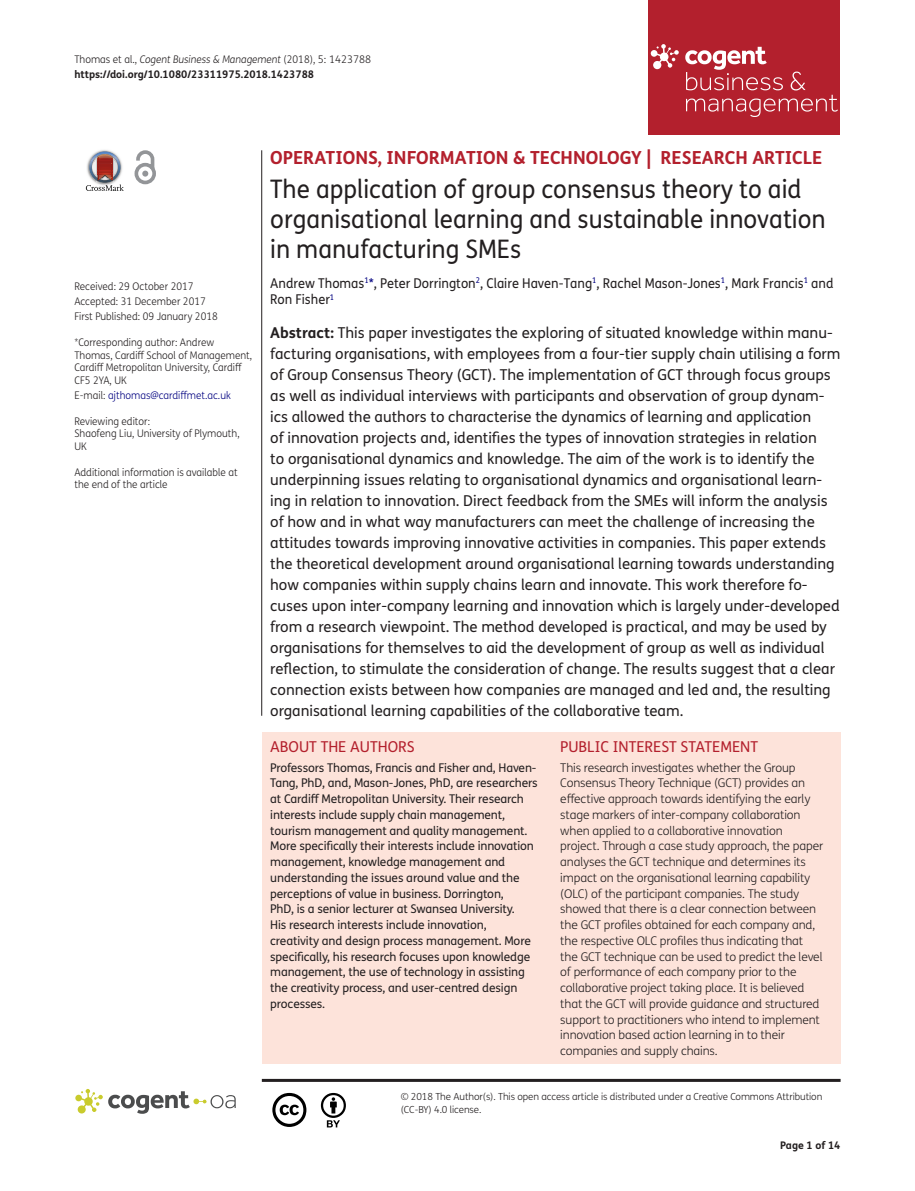
<style>
.page{position:relative;width:915px;height:1191px;background:#fff}
.page>*{position:absolute;margin:0;border:0;box-sizing:border-box;transform-origin:0 0}
.t1{font:25.5px/30px "FS Me Pro";color:#231f20;scale:.95 1}
.t2{font:700 18px "FS Me Pro";color:#b3202d}
.t3{font:15px/21px "FS Me Pro";color:#231f20}
.t4{font:15px "FS Me Pro";color:#b3202d}
.t5{font:13.5px/16.5px "FS Me Pro";color:#231f20;scale:.95 1}
.t6{font:300 12px/15.8px "FS Me Pro";letter-spacing:-.01em;color:#231f20}
.t7{font:12px/15.8px "FS Me Pro";letter-spacing:-.01em;color:#231f20}
.t8{font:300 10.5px/12.8px "FS Me Pro";color:#231f20;scale:.95 1}
.t9{font:700 10.5px/15px "FS Me Pro";color:#231f20}
.t10{font:300 10.5px "FS Me Pro";color:#000080;scale:.95 1}
.t11{font:300 9.75px/12.8px "FS Me Pro";letter-spacing:-.01em;color:#231f20}
.s1{font-weight:300}
.s2{font-weight:300;font-style:italic}
.s3{color:#231f20}
.s4{color:#000080}
.s5{font-weight:700}
</style>
<div class="page">
<div style="left:648px;top:0;width:192px;height:134px;background:#b3202d"></div>
<svg style="left:650px;top:44px;width:28px;height:25px"></svg>
<svg style="left:685px;top:47px;width:152px;height:70px"></svg>
<div style="left:261px;top:732px;width:579px;height:331px;background:#fde3da"></div>
<svg style="left:86px;top:151px;width:38px;height:40px"></svg>
<svg style="left:134px;top:150px;width:22px;height:34px"></svg>
<hr style="left:261px;top:150px;width:1px;height:565px;background:#231f20">
<hr style="left:262px;top:1078px;width:578px;height:3px;background:#231f20">
<svg style="left:75px;top:1089px;width:161px;height:24px"></svg>
<svg style="left:272px;top:1093px;width:34px;height:34px"></svg>
<svg style="left:321px;top:1093px;width:25px;height:34px"></svg>
<p class="t9" style="left:74px;top:51px;width:298px"><span class="s1">Thomas et al.,</span> <span class="s2">Cogent Business &amp; Management</span> <span class="s1">(2018), 5: 1423788 </span>https://doi.org/10.1080/23311975.2018.1423788</p>
<p class="t8" style="left:74px;top:279px;width:152px;line-height:14.9px">Received: 29 October 2017<br>Accepted: 31 December 2017<br>First Published: 09 January 2018</p>
<p class="t8" style="left:74px;top:335px;width:188px">*Corresponding author: Andrew<br>Thomas, Cardiff School of Management,<br>Cardiff Metropolitan University, Cardiff<br>CF5 2YA, UK</p>
<p class="t10" style="left:74px;top:388px;width:166px"><span class="s3">E-mail:</span> ajthomas@cardiffmet.ac.uk</p>
<p class="t8" style="left:74px;top:414px;width:175px">Reviewing editor:<br>Shaofeng Liu, University of Plymouth,<br>UK</p>
<p class="t8" style="left:74px;top:465px;width:173px">Additional information is available at the end of the article</p>
<p class="t2" style="left:270px;top:143px;width:553px">OPERATIONS, INFORMATION &amp; TECHNOLOGY | RESEARCH ARTICLE</p>
<h1 class="t1" style="left:270px;top:174px;width:586px">The application of group consensus theory to aid organisational learning and sustainable innovation in manufacturing SMEs</h1>
<p class="t5" style="left:270px;top:274px;width:594px">Andrew Thomas<sup>1</sup><span class="s4">*</span>, Peter Dorrington<sup>2</sup>, Claire Haven-Tang<sup>1</sup>, Rachel Mason-Jones<sup>1</sup>, Mark Francis<sup>1</sup> and<br>Ron Fisher<sup>1</sup></p>
<p class="t3" style="left:270px;top:322px;width:571px"><span class="s5">Abstract:</span> This paper investigates the exploring of situated knowledge within manu&shy;facturing organisations, with employees from a four-tier supply chain utilising a form of Group Consensus Theory (GCT). The implementation of GCT through focus groups as well as individual interviews with participants and observation of group dynam&shy;ics allowed the authors to characterise the dynamics of learning and application<br>of innovation projects and, identifies the types of innovation strategies in relation<br>to organisational dynamics and knowledge. The aim of the work is to identify the underpinning issues relating to organisational dynamics and organisational learn&shy;ing in relation to innovation. Direct feedback from the SMEs will inform the analysis of how and in what way manufacturers can meet the challenge of increasing the attitudes towards improving innovative activities in companies. This paper extends the theoretical development around organisational learning towards understanding how companies within supply chains learn and innovate. This work therefore fo&shy;cuses upon inter-company learning and innovation which is largely under-developed from a research viewpoint. The method developed is practical, and may be used by organisations for themselves to aid the development of group as well as individual reflection, to stimulate the consideration of change. The results suggest that a clear connection exists between how companies are managed and led and, the resulting organisational learning capabilities of the collaborative team.</p>
<p class="t4" style="left:270px;top:737px;width:146px">ABOUT THE AUTHORS</p>
<p class="t7" style="left:270px;top:759px;width:269px">Professors Thomas, Francis and Fisher and, Haven-Tang, PhD, and, Mason-Jones, PhD, are researchers at Cardiff Metropolitan University. Their research interests include supply chain management, tourism management and quality management.<br>More specifically their interests include innovation management, knowledge management and understanding the issues around value and the perceptions of value in business. Dorrington,<br>PhD, is a senior lecturer at Swansea University.<br>His research interests include innovation, creativity and design process management. More specifically, his research focuses upon knowledge management, the use of technology in assisting the creativity process, and user-centred design processes.</p>
<p class="t4" style="left:560px;top:737px;width:199px">PUBLIC INTEREST STATEMENT</p>
<p class="t6" style="left:560px;top:759px;width:264px">This research investigates whether the Group Consensus Theory Technique (GCT) provides an effective approach towards identifying the early stage markers of inter-company collaboration when applied to a collaborative innovation project. Through a case study approach, the paper analyses the GCT technique and determines its impact on the organisational learning capability (OLC) of the participant companies. The study showed that there is a clear connection between the GCT profiles obtained for each company and, the respective OLC profiles thus indicating that the GCT technique can be used to predict the level of performance of each company prior to the collaborative project taking place. It is believed that the GCT will provide guidance and structured support to practitioners who intend to implement innovation based action learning in to their companies and supply chains.</p>
<p class="t11" style="left:400px;top:1090px;width:423px">© 2018 The Author(s). This open access article is distributed under a Creative Commons Attribution (CC-BY) 4.0 license.</p>
<p class="t9" style="left:780px;top:1137px;width:62px">Page 1 of 14</p>
</div>
